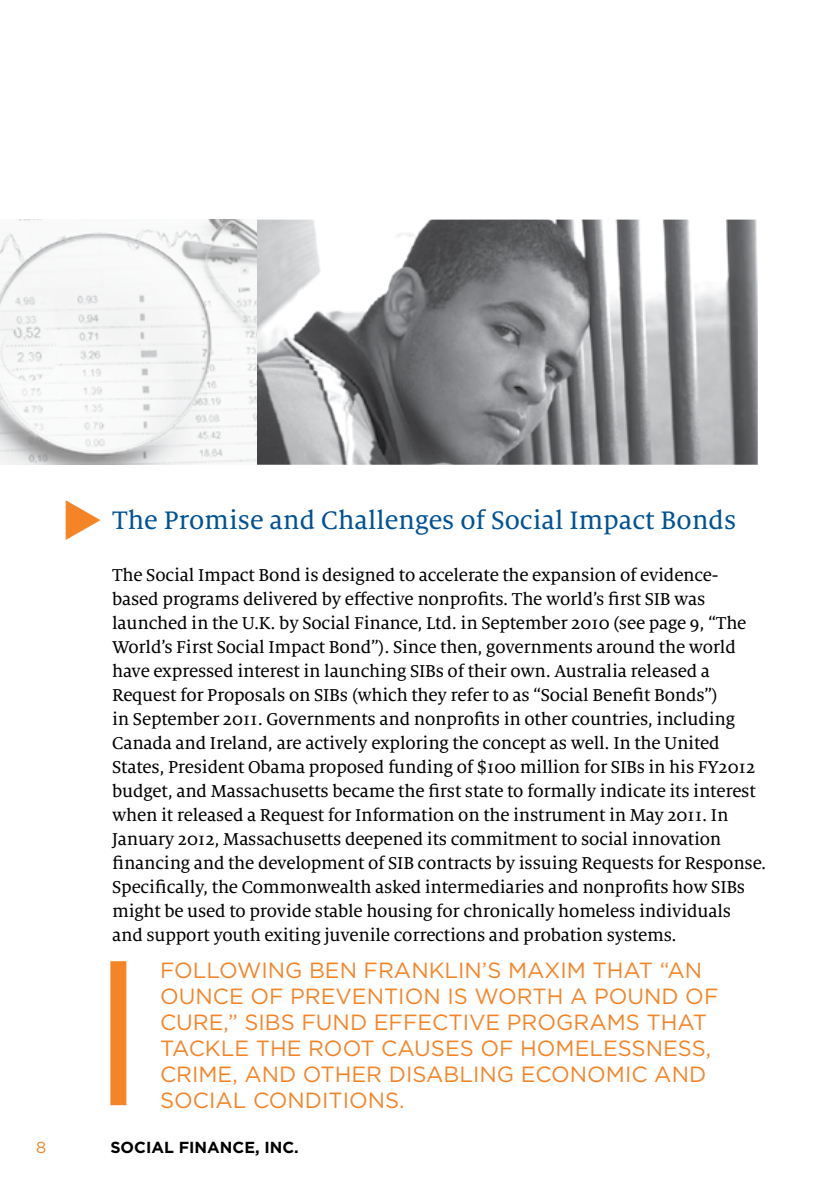
<style>
.page{position:relative;width:828px;height:1188px;background:#fff}
.page>*{position:absolute;margin:0;border:0;box-sizing:border-box;transform-origin:0 0}
.t1{font:28px "Milo Serif OT Text";color:#005294}
.t2{font:22px/26px "Gotham";color:#f58427}
.t3{font:19px/24px "Milo Serif OT Text";letter-spacing:-.01em;color:#000}
.t4{font:700 16px "Gotham";color:#000}
.t5{font:16px "Gotham";color:#f58427}
</style>
<div class="page">
<img style="left:257px;top:220px;width:501px;height:245px">
<img style="left:0;top:220px;width:257px;height:245px">
<div style="left:110px;top:961px;width:16px;height:144px;background:#f58427"></div>
<h1 class="t1" style="left:112px;top:505px;width:626px">The Promise and Challenges of Social Impact Bonds</h1>
<p class="t3" style="left:112px;top:563px;width:656px">The Social Impact Bond is designed to accelerate the expansion of evidence&shy;based programs delivered by effective nonprofits. The world’s first SIB was launched in the U.K. by Social Finance, Ltd. in September 2010 (see page 9, “The World’s First Social Impact Bond”). Since then, governments around the world have expressed interest in launching SIBs of their own. Australia released a Request for Proposals on SIBs (which they refer to as “Social Benefit Bonds”)<br>in September 2011. Governments and nonprofits in other countries, including Canada and Ireland, are actively exploring the concept as well. In the United States, President Obama proposed funding of $100 million for SIBs in his FY2012 budget, and Massachusetts became the first state to formally indicate its interest when it released a Request for Information on the instrument in May 2011. In January 2012, Massachusetts deepened its commitment to social innovation financing and the development of SIB contracts by issuing Requests for Response.<br>Specifically, the Commonwealth asked intermediaries and nonprofits how SIBs might be used to provide stable housing for chronically homeless individuals and support youth exiting juvenile corrections and probation systems.</p>
<p class="t2" style="left:160px;top:956px;width:560px">FOLLOWING BEN FRANKLIN’S MAXIM THAT “AN OUNCE OF PREVENTION IS WORTH A POUND OF CURE,” SIBS FUND EFFECTIVE PROGRAMS THAT TACKLE THE ROOT CAUSES OF HOMELESSNESS, CRIME, AND OTHER DISABLING ECONOMIC AND SOCIAL CONDITIONS.</p>
<p class="t5" style="left:36px;top:1137px;width:12px">8</p>
<p class="t4" style="left:110px;top:1137px;width:190px">SoCIAl FINANCE, INC.</p>
</div>
